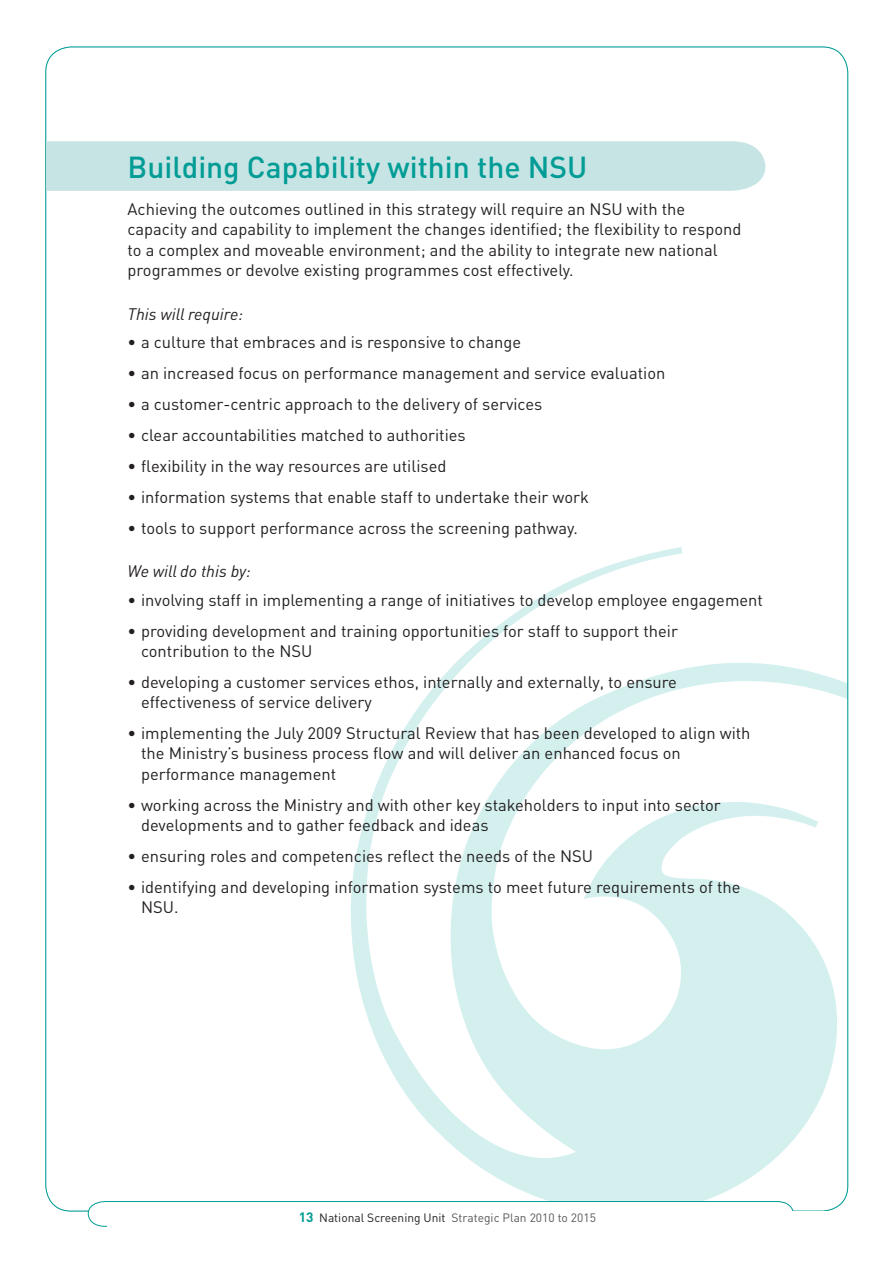
<style>
.page{position:relative;width:893px;height:1263px;background:#fff}
.page>*{position:absolute;margin:0;border:0;box-sizing:border-box;transform-origin:0 0}
.t1{font:500 30px "DIN";color:#009c95}
.t2{font:16.5px/20.2px "DIN";color:#231f20}
.t3{font:italic 16.5px "DIN Pro";color:#231f20}
.t4{font:12px "DIN";color:#57585a}
.s1{font-weight:700;font-size:13.5px;color:#009c95}
.s2{color:#231f20}
</style>
<div class="page">
<img style="left:351px;top:547px;width:497px;height:664px">
<svg style="left:87px;top:1201px;width:707px;height:26px"></svg>
<div style="left:107px;top:1211px;width:726px;height:29px;background:#fff"></div>
<div style="left:46px;top:141px;width:719px;height:50px;background:#c6e4e3"></div>
<h1 class="t1" style="left:128px;top:148px;width:461px">Building Capability within the NSU</h1>
<p class="t2" style="left:128px;top:199px;width:615px">Achieving the outcomes outlined in this strategy will require an NSU with the capacity and capability to implement the changes identified; the flexibility to respond to a complex and moveable environment; and the ability to integrate new national programmes or devolve existing programmes cost effectively.</p>
<p class="t3" style="left:128px;top:303px;width:117px">This will require:</p>
<p class="t2" style="left:128px;top:332px;width:395px">• a culture that embraces and is responsive to change</p>
<p class="t2" style="left:128px;top:363px;width:539px">• an increased focus on performance management and service evaluation</p>
<p class="t2" style="left:128px;top:394px;width:416px">• a customer-centric approach to the delivery of services</p>
<p class="t2" style="left:128px;top:425px;width:340px">• clear accountabilities matched to authorities</p>
<p class="t2" style="left:128px;top:455px;width:320px">• flexibility in the way resources are utilised</p>
<p class="t2" style="left:128px;top:486px;width:463px">• information systems that enable staff to undertake their work</p>
<p class="t2" style="left:128px;top:517px;width:452px">• tools to support performance across the screening pathway.</p>
<p class="t3" style="left:128px;top:561px;width:125px">We will do this by:</p>
<p class="t2" style="left:128px;top:590px;width:637px">• involving staff in implementing a range of initiatives to develop employee engagement</p>
<p class="t2" style="left:141px;top:620px;width:538px;text-indent:-13px">• providing development and training opportunities for staff to support their contribution to the NSU</p>
<p class="t2" style="left:141px;top:672px;width:537px;text-indent:-13px">• developing a customer services ethos, internally and externally, to ensure effectiveness of service delivery</p>
<p class="t2" style="left:141px;top:723px;width:611px;text-indent:-13px">• implementing the July 2009 Structural Review that has been developed to align with the Ministry’s business process flow and will deliver an enhanced focus on performance management</p>
<p class="t2" style="left:141px;top:794px;width:581px;text-indent:-13px">• working across the Ministry and with other key stakeholders to input into sector developments and to gather feedback and ideas</p>
<p class="t2" style="left:128px;top:845px;width:467px">• ensuring roles and competencies reflect the needs of the NSU</p>
<p class="t2" style="left:141px;top:876px;width:601px;text-indent:-13px">• identifying and developing information systems to meet future requirements of the<br>NSU.</p>
<p class="t4" style="left:299px;top:1210px;width:299px"><span class="s1">13</span> <span class="s2">National Screening Unit</span> Strategic Plan 2010 to 2015</p>
</div>
